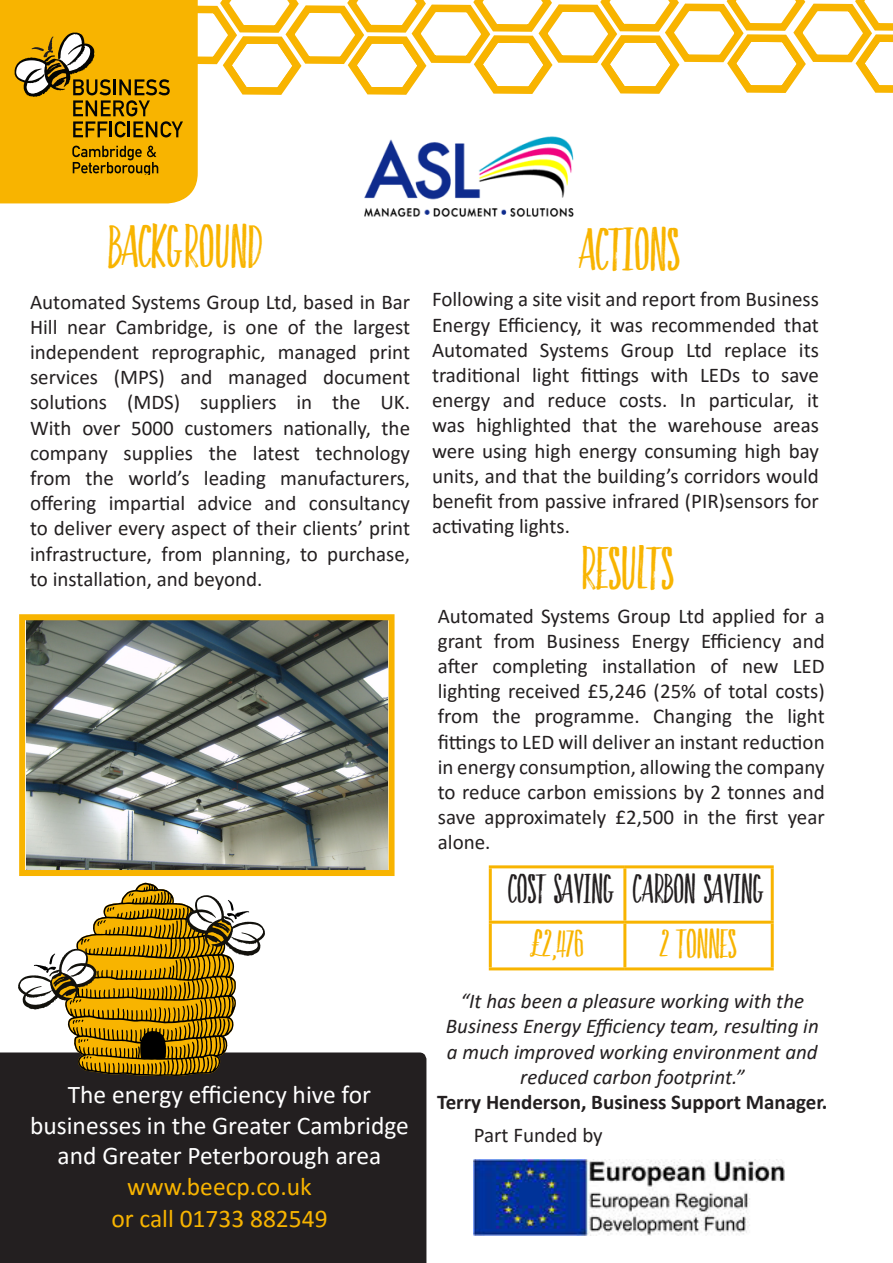
<style>
.page{position:relative;width:893px;height:1263px;background:#fff}
.page>*{position:absolute;margin:0;border:0;box-sizing:border-box;transform-origin:0 0}
.t1{font:42px "Faith And Glory Two";color:#f8b400}
.t2{font:28.5px "Faith And Glory Two";color:#231f20}
.t3{font:28.5px "Faith And Glory Two";color:#f8b400}
.t4{font:25.5px/30.6px "Calibri";color:#fff;text-align:center}
.t5{font:25.5px "Calibri";color:#f8b400}
.t6{font:21px/25.2px "Calibri";color:#231f20;text-align:justify}
.t7{font:italic 21px/25.2px "Calibri";color:#231f20;text-align:center}
.t8{font:700 21px "Calibri";color:#231f20}
</style>
<div class="page">
<div style="left:0;top:1052px;width:426px;height:211px;background:#231f20"></div>
<hr style="left:489px;top:865px;width:136px;height:3px;background:#f8b400">
<hr style="left:489px;top:868px;width:3px;height:53px;background:#f8b400">
<hr style="left:625px;top:865px;width:149px;height:3px;background:#f8b400">
<hr style="left:623px;top:868px;width:3px;height:53px;background:#f8b400">
<hr style="left:771px;top:868px;width:3px;height:53px;background:#f8b400">
<hr style="left:489px;top:921px;width:136px;height:3px;background:#f8b400">
<hr style="left:489px;top:924px;width:3px;height:43px;background:#f8b400">
<hr style="left:625px;top:921px;width:149px;height:3px;background:#f8b400">
<hr style="left:623px;top:924px;width:3px;height:43px;background:#f8b400">
<hr style="left:771px;top:924px;width:3px;height:43px;background:#f8b400">
<hr style="left:489px;top:967px;width:136px;height:3px;background:#f8b400">
<hr style="left:625px;top:967px;width:149px;height:3px;background:#f8b400">
<img style="left:474px;top:1159px;width:311px;height:76px">
<svg style="left:18px;top:883px;width:247px;height:193px"></svg>
<svg style="left:0;top:0;width:893px;height:204px"></svg>
<img style="left:345px;top:104px;width:233px;height:113px">
<img style="left:27px;top:621px;width:360px;height:248px">
<div style="left:19px;top:614px;width:376px;height:262px;border:6px solid #f8b400"></div>
<p class="t1" style="left:108px;top:216px;width:155px">BACKGROUND</p>
<p class="t6" style="left:30px;top:288px;width:382px">Automated Systems Group Ltd, based in Bar Hill near Cambridge, is one of the largest independent reprographic, managed print services (MPS) and managed document solutions (MDS) suppliers in the UK.<br>With over 5000 customers nationally, the company supplies the latest technology from the world’s leading manufacturers, offering impartial advice and consultancy to deliver every aspect of their clients’ print infrastructure, from planning, to purchase, to installation, and beyond.</p>
<p class="t4" style="left:30px;top:1079px;width:380px">The energy efficiency hive for businesses in the Greater Cambridge</p>
<p class="t4" style="left:58px;top:1140px;width:325px">and Greater Peterborough area</p>
<p class="t5" style="left:127px;top:1169px;width:186px">www.beecp.co.uk</p>
<p class="t5" style="left:111px;top:1201px;width:218px">or call 01733 882549</p>
<p class="t1" style="left:579px;top:219px;width:102px">ACTIONS</p>
<p class="t6" style="left:432px;top:286px;width:388px">Following a site visit and report from Business Energy Efficiency, it was recommended that Automated Systems Group Ltd replace its traditional light fittings with LEDs to save energy and reduce costs. In particular, it was highlighted that the warehouse areas were using high energy consuming high bay units, and that the building’s corridors would benefit from passive infrared (PIR)sensors for activating lights.</p>
<p class="t1" style="left:581px;top:537px;width:94px">RESULTS</p>
<p class="t6" style="left:438px;top:602px;width:388px">Automated Systems Group Ltd applied for a grant from Business Energy Efficiency and after completing installation of new LED lighting received £5,246 (25% of total costs) from the programme. Changing the light fittings to LED will deliver an instant reduction in energy consumption, allowing the company to reduce carbon emissions by 2 tonnes and save approximately £2,500 in the first year alone.</p>
<p class="t2" style="left:508px;top:868px;width:108px">COST SAVING</p>
<p class="t2" style="left:633px;top:868px;width:133px">CARBON SAVING</p>
<p class="t3" style="left:531px;top:923px;width:54px">£2,476</p>
<p class="t3" style="left:660px;top:923px;width:78px">2 TONNES</p>
<p class="t7" style="left:446px;top:988px;width:374px">“It has been a pleasure working with the Business Energy Efficiency team, resulting in a much improved working environment and reduced carbon footprint.”</p>
<p class="t8" style="left:437px;top:1087px;width:392px">Terry Henderson, Business Support Manager.</p>
<p class="t6" style="left:474px;top:1121px;width:130px">Part Funded by</p>
</div>
